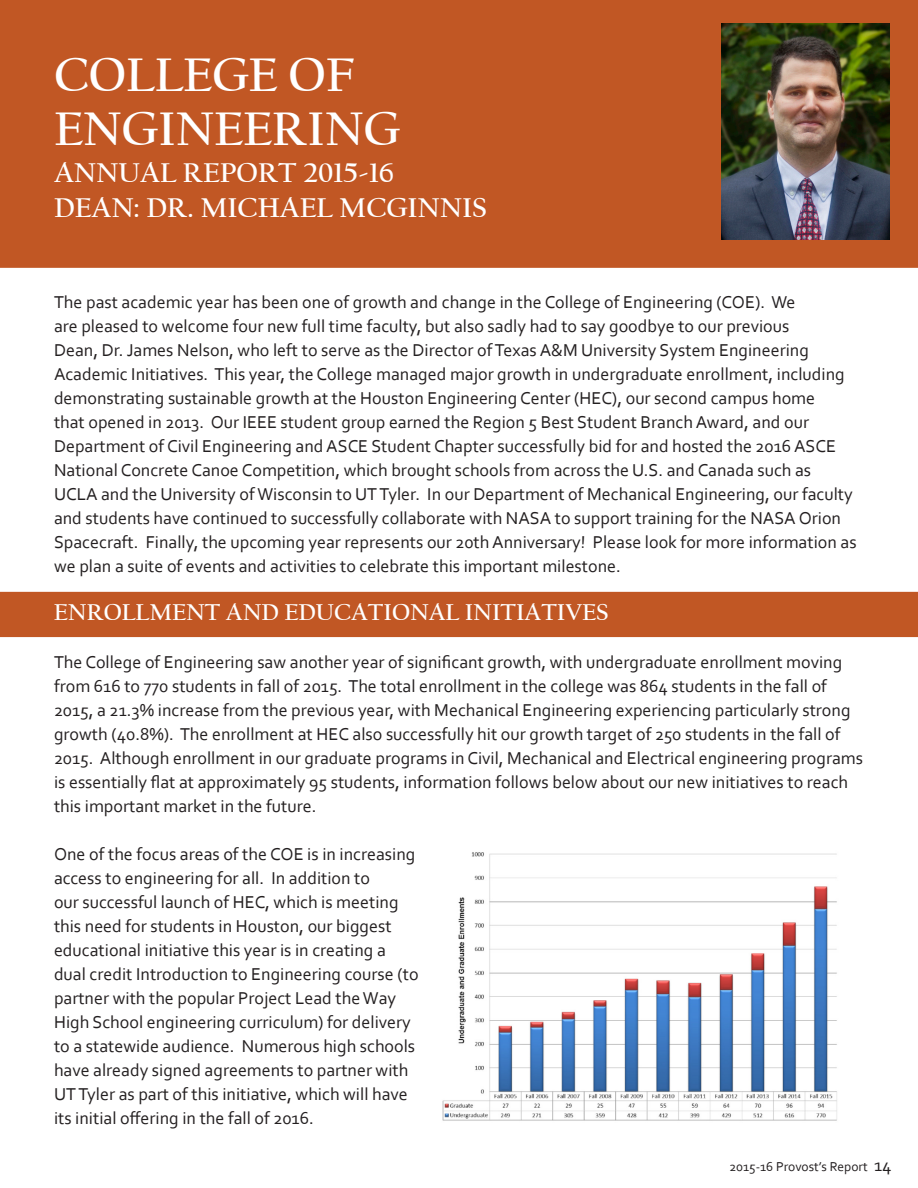
<style>
.page{position:relative;width:918px;height:1188px;background:#fff}
.page>*{position:absolute;margin:0;border:0;box-sizing:border-box;transform-origin:0 0}
.Headlines{font:700 49.5px/54px "Californian FB";color:#fff}
.Headlines-2{font:700 28.5px "Californian FB";color:#fff}
.Headlines-3{font:700 24px "Californian FB";color:#fff}
.t1{font:18px/24px "Corbel";color:#231f20}
.t2{font:13.5px "Corbel";color:#231f20}
.s1{font-size:18px}
</style>
<div class="page">
<div style="left:0;top:0;width:918px;height:268px;background:#c15724"></div>
<div style="left:1px;top:593px;width:916px;height:43px;background:#c15724"></div>
<div style="left:0;top:592px;width:918px;height:45px;border:2px solid #c15724"></div>
<img style="left:442px;top:852px;width:395px;height:269px">
<img style="left:721px;top:24px;width:169px;height:216px">
<p class="Headlines" style="left:54px;top:48px;width:347px">COLLEGE OF<br>ENGINEERING</p>
<p class="Headlines-2" style="left:54px;top:157px;width:341px">ANNUAL REPORT 2015-16</p>
<p class="Headlines-2" style="left:54px;top:191px;width:435px">DEAN: DR. MICHAEL MCGINNIS</p>
<p class="t1" style="left:54px;top:290px;width:804px">The past academic year has been one of growth and change in the College of Engineering (COE). We<br>are pleased to welcome four new full time faculty, but also sadly had to say goodbye to our previous<br>Dean, Dr. James Nelson, who left to serve as the Director of Texas A&amp;M University System Engineering Academic Initiatives. This year, the College managed major growth in undergraduate enrollment, including demonstrating sustainable growth at the Houston Engineering Center (HEC), our second campus home<br>that opened in 2013. Our IEEE student group earned the Region 5 Best Student Branch Award, and our Department of Civil Engineering and ASCE Student Chapter successfully bid for and hosted the 2016 ASCE National Concrete Canoe Competition, which brought schools from across the U.S. and Canada such as UCLA and the University of Wisconsin to UT Tyler. In our Department of Mechanical Engineering, our faculty and students have continued to successfully collaborate with NASA to support training for the NASA Orion Spacecraft. Finally, the upcoming year represents our 20th Anniversary! Please look for more information as we plan a suite of events and activities to celebrate this important milestone.</p>
<p class="Headlines-3" style="left:54px;top:599px;width:556px">ENROLLMENT AND EDUCATIONAL INITIATIVES</p>
<p class="t1" style="left:54px;top:650px;width:811px">The College of Engineering saw another year of significant growth, with undergraduate enrollment moving from 616 to 770 students in fall of 2015. The total enrollment in the college was 864 students in the fall of 2015, a 21.3% increase from the previous year, with Mechanical Engineering experiencing particularly strong growth (40.8%). The enrollment at HEC also successfully hit our growth target of 250 students in the fall of 2015. Although enrollment in our graduate programs in Civil, Mechanical and Electrical engineering programs is essentially flat at approximately 95 students, information follows below about our new initiatives to reach this important market in the future.</p>
<p class="t1" style="left:54px;top:842px;width:366px">One of the focus areas of the COE is in increasing access to engineering for all. In addition to<br>our successful launch of HEC, which is meeting this need for students in Houston, our biggest educational initiative this year is in creating a dual credit Introduction to Engineering course (to partner with the popular Project Lead the Way High School engineering curriculum) for delivery to a statewide audience. Numerous high schools have already signed agreements to partner with UT Tyler as part of this initiative, which will have its initial offering in the fall of 2016.</p>
<p class="t2" style="left:730px;top:1158px;width:163px">2015-16 Provost’s Report <span class="s1">14</span></p>
</div>
